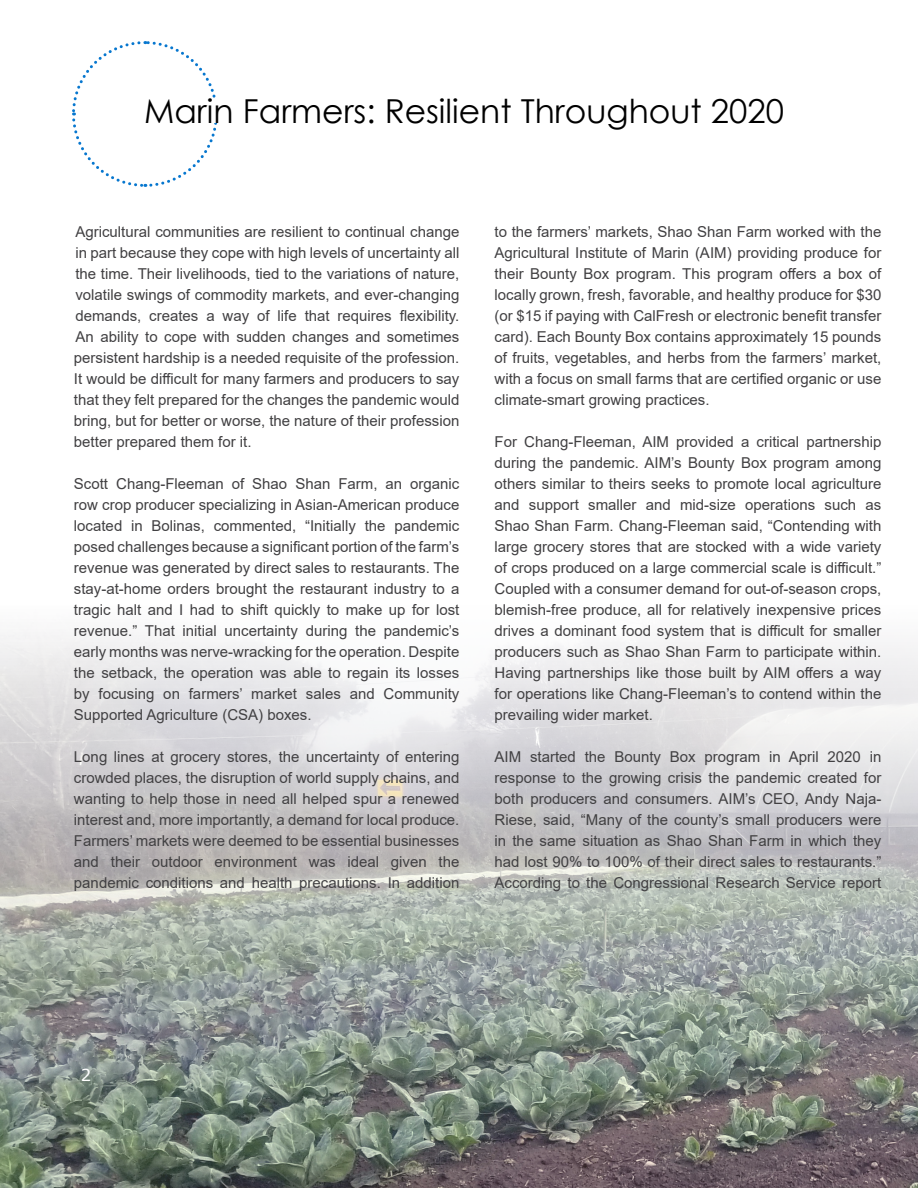
<style>
.page{position:relative;width:918px;height:1188px;background:#fff}
.page>*{position:absolute;margin:0;border:0;box-sizing:border-box;transform-origin:0 0}
.t1{font:33px "Century Gothic";color:#000}
.t2{font:16.5px "Verdana";color:#fff}
.t3{font:15px/21px "Arial";color:#414042;text-align:justify}
</style>
<div class="page">
<svg style="left:72px;top:41px;width:146px;height:146px"></svg>
<div style="left:144px;top:98px;width:664px;height:25px;background:#fff"></div>
<img style="left:0;top:632px;width:918px;height:556px">
<p class="t1" style="left:144px;top:88px;width:641px">Marin Farmers: Resilient Throughout 2020</p>
<p class="t3" style="left:74px;top:221px;width:387px">Agricultural communities are resilient to continual change in part because they cope with high levels of uncertainty all the time. Their livelihoods, tied to the variations of nature, volatile swings of commodity markets, and ever-changing demands, creates a way of life that requires flexibility.<br>An ability to cope with sudden changes and sometimes persistent hardship is a needed requisite of the profession.<br>It would be difficult for many farmers and producers to say that they felt prepared for the changes the pandemic would bring, but for better or worse, the nature of their profession better prepared them for it.</p>
<p class="t3" style="left:74px;top:473px;width:387px">Scott Chang-Fleeman of Shao Shan Farm, an organic row crop producer specializing in Asian-American produce located in Bolinas, commented, “Initially the pandemic posed challenges because a significant portion of the farm’s revenue was generated by direct sales to restaurants. The stay-at-home orders brought the restaurant industry to a tragic halt and I had to shift quickly to make up for lost revenue.” That initial uncertainty during the pandemic’s early months was nerve-wracking for the operation. Despite the setback, the operation was able to regain its losses by focusing on farmers’ market sales and Community Supported Agriculture (CSA) boxes.</p>
<p class="t3" style="left:74px;top:746px;width:387px">Long lines at grocery stores, the uncertainty of entering crowded places, the disruption of world supply chains, and wanting to help those in need all helped spur a renewed interest and, more importantly, a demand for local produce.<br>Farmers’ markets were deemed to be essential businesses and their outdoor environment was ideal given the pandemic conditions and health precautions. In addition</p>
<p class="t3" style="left:495px;top:221px;width:388px">to the farmers’ markets, Shao Shan Farm worked with the Agricultural Institute of Marin (AIM) providing produce for their Bounty Box program. This program offers a box of locally grown, fresh, favorable, and healthy produce for $30 (or $15 if paying with CalFresh or electronic benefit transfer card). Each Bounty Box contains approximately 15 pounds of fruits, vegetables, and herbs from the farmers’ market, with a focus on small farms that are certified organic or use climate-smart growing practices.</p>
<p class="t3" style="left:495px;top:431px;width:388px">For Chang-Fleeman, AIM provided a critical partnership during the pandemic. AIM’s Bounty Box program among others similar to theirs seeks to promote local agriculture and support smaller and mid-size operations such as Shao Shan Farm. Chang-Fleeman said, “Contending with large grocery stores that are stocked with a wide variety of crops produced on a large commercial scale is difficult.” Coupled with a consumer demand for out-of-season crops, blemish-free produce, all for relatively inexpensive prices drives a dominant food system that is difficult for smaller producers such as Shao Shan Farm to participate within.<br>Having partnerships like those built by AIM offers a way for operations like Chang-Fleeman’s to contend within the prevailing wider market.</p>
<p class="t3" style="left:495px;top:746px;width:388px">AIM started the Bounty Box program in April 2020 in response to the growing crisis the pandemic created for both producers and consumers. AIM’s CEO, Andy Naja-Riese, said, “Many of the county’s small producers were in the same situation as Shao Shan Farm in which they had lost 90% to 100% of their direct sales to restaurants.” According to the Congressional Research Service report</p>
<p class="t2" style="left:81px;top:1064px;width:12px">2</p>
</div>
